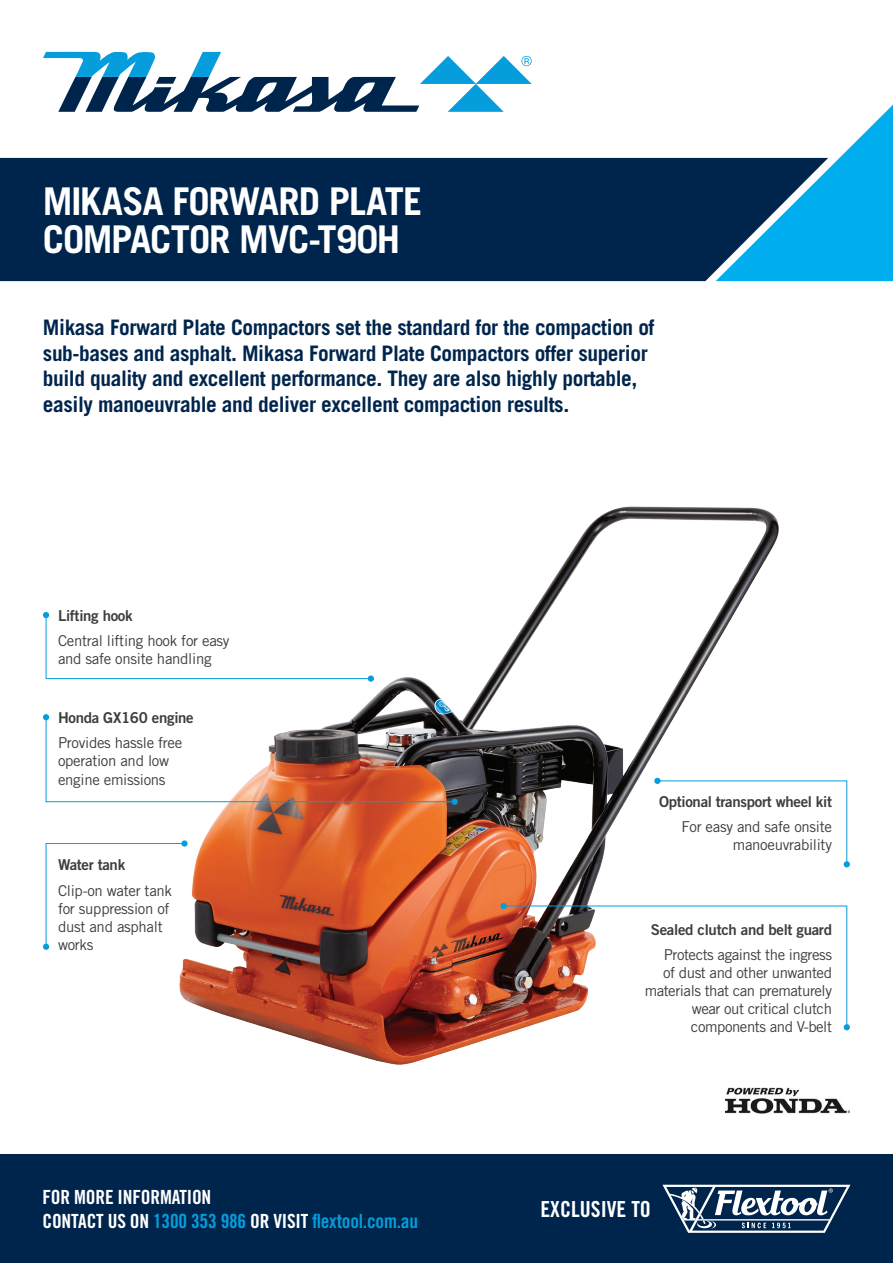
<style>
.page{position:relative;width:893px;height:1263px;background:#fff}
.page>*{position:absolute;margin:0;border:0;box-sizing:border-box;transform-origin:0 0}
.t1{font:700 38.25px/38.2px "Trade Gothic";letter-spacing:-.03em;color:#fff}
.t2{font:22.05px "Trade Gothic Bold Cond Twenty";color:#fff}
.t3{font:700 21.3px/25.5px "Trade Gothic";letter-spacing:-.02em;color:#00254c}
.t4{font:19.5px/24px "Trade Gothic Bold Cond Twenty";letter-spacing:-.01em;color:#fff}
.t5{font:15px/18px "Trade Gothic";letter-spacing:-.02em;color:#3e3e3f}
.t6{font:15px "Trade Gothic Bold Two";letter-spacing:-.02em;color:#3e3e3f}
.s1{color:#069ddc}
</style>
<div class="page">
<img style="left:174px;top:506px;width:605px;height:559px">
<svg style="left:43px;top:52px;width:489px;height:60px"></svg>
<div style="left:0;top:1154px;width:893px;height:109px;background:#00254c"></div>
<svg style="left:662px;top:1185px;width:188px;height:48px"></svg>
<svg style="left:654px;top:778px;width:196px;height:89px"></svg>
<svg style="left:503px;top:905px;width:347px;height:125px"></svg>
<div style="left:500px;top:903px;width:7px;height:6px;background:#069ddc;border-radius:50%"></div>
<svg style="left:43px;top:612px;width:329px;height:67px"></svg>
<div style="left:368px;top:675px;width:6px;height:7px;background:#069ddc;border-radius:50%"></div>
<svg style="left:43px;top:714px;width:415px;height:91px"></svg>
<svg style="left:45px;top:843px;width:140px;height:104px"></svg>
<div style="left:43px;top:943px;width:6px;height:7px;background:#069ddc;border-radius:50%"></div>
<svg style="left:181px;top:840px;width:7px;height:7px"></svg>
<img style="left:726px;top:1087px;width:124px;height:27px">
<div style="left:0;top:158px;width:716px;height:123px;background:#00254c"></div>
<svg style="left:716px;top:105px;width:177px;height:176px"></svg>
<h1 class="t1" style="left:43px;top:182px;width:381px">MIKASA FORWARD PLATE<br>COMPACTOR MVC-T90H</h1>
<p class="t3" style="left:43px;top:315px;width:613px">Mikasa Forward Plate Compactors set the standard for the compaction of sub-bases and asphalt. Mikasa Forward Plate Compactors offer superior build quality and excellent performance. They are also highly portable, easily manoeuvrable and deliver excellent compaction results.</p>
<p class="t6" style="left:58px;top:606px;width:76px">Lifting hook</p>
<p class="t5" style="left:58px;top:632px;width:173px">Central lifting hook for easy and safe onsite handling</p>
<p class="t6" style="left:58px;top:709px;width:137px">Honda GX160 engine</p>
<p class="t5" style="left:58px;top:734px;width:126px">Provides hassle free operation and low engine emissions</p>
<p class="t6" style="left:58px;top:856px;width:69px">Water tank</p>
<p class="t5" style="left:58px;top:881px;width:116px">Clip-on water tank for suppression of dust and asphalt works</p>
<h3 class="t4" style="left:43px;top:1185px;width:377px">FOR MORE INFORMATION<br>CONTACT US ON <span class="s1">1300 353 986</span> OR VISIT <span class="s1">flextool.com.au</span></h3>
<p class="t6" style="left:659px;top:792px;width:174px">Optional transport wheel kit</p>
<p class="t5" style="left:681px;top:817px;width:152px;text-align:right">For easy and safe onsite manoeuvrability</p>
<p class="t6" style="left:651px;top:920px;width:183px">Sealed clutch and belt guard</p>
<p class="t5" style="left:645px;top:945px;width:189px;text-align:right">Protects against the ingress<br>of dust and other unwanted materials that can prematurely wear out critical clutch components and V-belt</p>
<h2 class="t2" style="left:540px;top:1196px;width:112px">EXCLUSIVE TO</h2>
</div>
